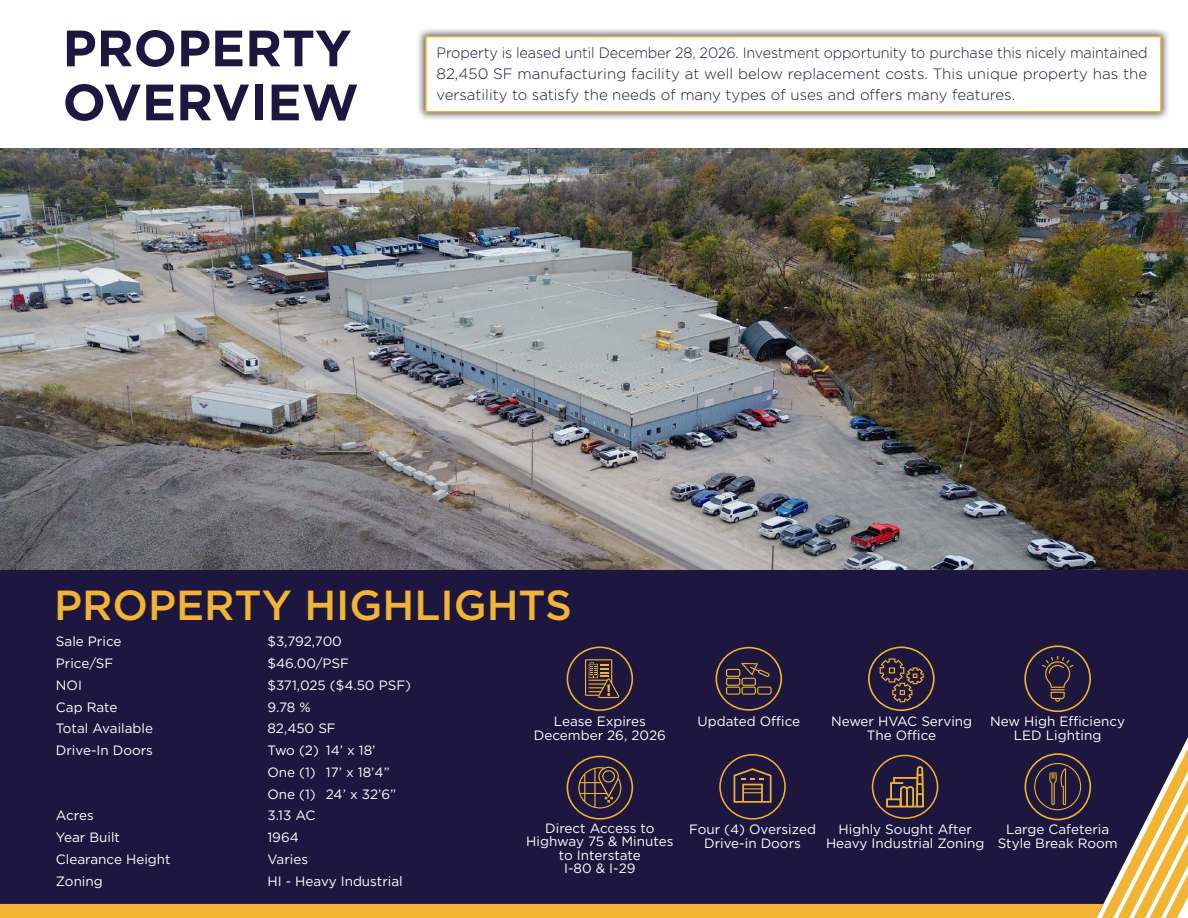
<style>
.page{position:relative;width:1188px;height:918px;background:#fff}
.page>*{position:absolute;margin:0;border:0;box-sizing:border-box;transform-origin:0 0}
.Page_Headline_White{font:700 51px/54px "Gotham";color:#1d1740}
.Paragraph_Headline{font:500 42px "Gotham";color:#f1b434}
.Body_Copy_-standard{font:300 15px/21px "Gotham";color:#1d1740;text-align:justify;scale:.96 1}
.Body_Text_-_Bullet{font:13.5px/13.5px "Gotham";color:#fff;text-align:center}
</style>
<div class="page">
<div style="left:0;top:570px;width:1188px;height:179px;background:#1d1740"></div>
<img style="left:0;top:149px;width:1188px;height:421px">
<div style="left:416px;top:27px;width:755px;height:95px;background:#231f20;opacity:.75"></div>
<div style="left:425px;top:36px;width:737px;height:76px;background:#fff;border:2px solid #f1b434"></div>
<svg style="left:1024px;top:645px;width:67px;height:67px;background:#36293d"></svg>
<svg style="left:716px;top:647px;width:66px;height:64px;background:#3d2f3c"></svg>
<svg style="left:868px;top:647px;width:67px;height:64px;background:#3e2f3c"></svg>
<svg style="left:0;top:749px;width:1188px;height:169px;background:#382c40"></svg>
<svg style="left:567px;top:647px;width:66px;height:64px;background:#41313c"></svg>
<p class="Page_Headline_White" style="left:63px;top:21px;width:298px">PROPERTY<br>OVERVIEW</p>
<p class="Body_Copy_-standard" style="left:436px;top:42px;width:742px">Property is leased until December 28, 2026. Investment opportunity to purchase this nicely maintained 82,450 SF manufacturing facility at well below replacement costs. This unique property has the versatility to satisfy the needs of many types of uses and offers many features.</p>
<p class="Paragraph_Headline" style="left:54px;top:578px;width:519px">PROPERTY HIGHLIGHTS</p>
<p class="Body_Text_-_Bullet" style="left:56px;top:635px;width:67px">Sale Price</p>
<p class="Body_Text_-_Bullet" style="left:267px;top:635px;width:76px">$3,792,700</p>
<p class="Body_Text_-_Bullet" style="left:56px;top:656px;width:59px">Price/SF</p>
<p class="Body_Text_-_Bullet" style="left:267px;top:656px;width:83px">$46.00/PSF</p>
<p class="Body_Text_-_Bullet" style="left:56px;top:678px;width:28px">NOI</p>
<p class="Body_Text_-_Bullet" style="left:267px;top:678px;width:145px">$371,025 ($4.50 PSF)</p>
<p class="Body_Text_-_Bullet" style="left:56px;top:700px;width:63px">Cap Rate</p>
<p class="Body_Text_-_Bullet" style="left:267px;top:700px;width:45px">9.78 %</p>
<p class="Body_Text_-_Bullet" style="left:56px;top:722px;width:99px">Total Available</p>
<p class="Body_Text_-_Bullet" style="left:267px;top:722px;width:70px">82,450 SF</p>
<p class="Body_Text_-_Bullet" style="left:56px;top:743px;width:99px">Drive-In Doors</p>
<p class="Body_Text_-_Bullet" style="left:267px;top:743px;width:110px">Two (2) 14’ x 18’</p>
<p class="Body_Text_-_Bullet" style="left:267px;top:765px;width:124px">One (1) 17’ x 18’4”</p>
<p class="Body_Text_-_Bullet" style="left:267px;top:787px;width:130px">One (1) 24’ x 32’6”</p>
<p class="Body_Text_-_Bullet" style="left:56px;top:809px;width:39px">Acres</p>
<p class="Body_Text_-_Bullet" style="left:267px;top:809px;width:50px">3.13 AC</p>
<p class="Body_Text_-_Bullet" style="left:56px;top:830px;width:66px">Year Built</p>
<p class="Body_Text_-_Bullet" style="left:267px;top:830px;width:33px">1964</p>
<p class="Body_Text_-_Bullet" style="left:56px;top:852px;width:116px">Clearance Height</p>
<p class="Body_Text_-_Bullet" style="left:267px;top:852px;width:42px">Varies</p>
<p class="Body_Text_-_Bullet" style="left:56px;top:874px;width:48px">Zoning</p>
<p class="Body_Text_-_Bullet" style="left:267px;top:874px;width:137px">HI - Heavy Industrial</p>
<p class="Body_Text_-_Bullet" style="left:554px;top:714px;width:93px">Lease Expires</p>
<p class="Body_Text_-_Bullet" style="left:534px;top:728px;width:133px">December 26, 2026</p>
<p class="Body_Text_-_Bullet" style="left:526px;top:821px;width:149px">Direct Access to<br>Highway 75 &amp; Minutes to Interstate<br>I-80 &amp; I-29</p>
<p class="Body_Text_-_Bullet" style="left:698px;top:714px;width:104px">Updated Office</p>
<p class="Body_Text_-_Bullet" style="left:831px;top:714px;width:143px">Newer HVAC Serving</p>
<p class="Body_Text_-_Bullet" style="left:867px;top:728px;width:71px">The Office</p>
<p class="Body_Text_-_Bullet" style="left:990px;top:714px;width:136px">New High Efficiency</p>
<p class="Body_Text_-_Bullet" style="left:1014px;top:728px;width:89px">LED Lighting</p>
<p class="Body_Text_-_Bullet" style="left:689px;top:822px;width:129px">Four (4) Oversized</p>
<p class="Body_Text_-_Bullet" style="left:704px;top:837px;width:98px">Drive-in Doors</p>
<p class="Body_Text_-_Bullet" style="left:839px;top:822px;width:135px">Highly Sought After</p>
<p class="Body_Text_-_Bullet" style="left:826px;top:837px;width:160px">Heavy Industrial Zoning</p>
<p class="Body_Text_-_Bullet" style="left:1006px;top:822px;width:105px">Large Cafeteria</p>
<p class="Body_Text_-_Bullet" style="left:998px;top:837px;width:121px">Style Break Room</p>
</div>
